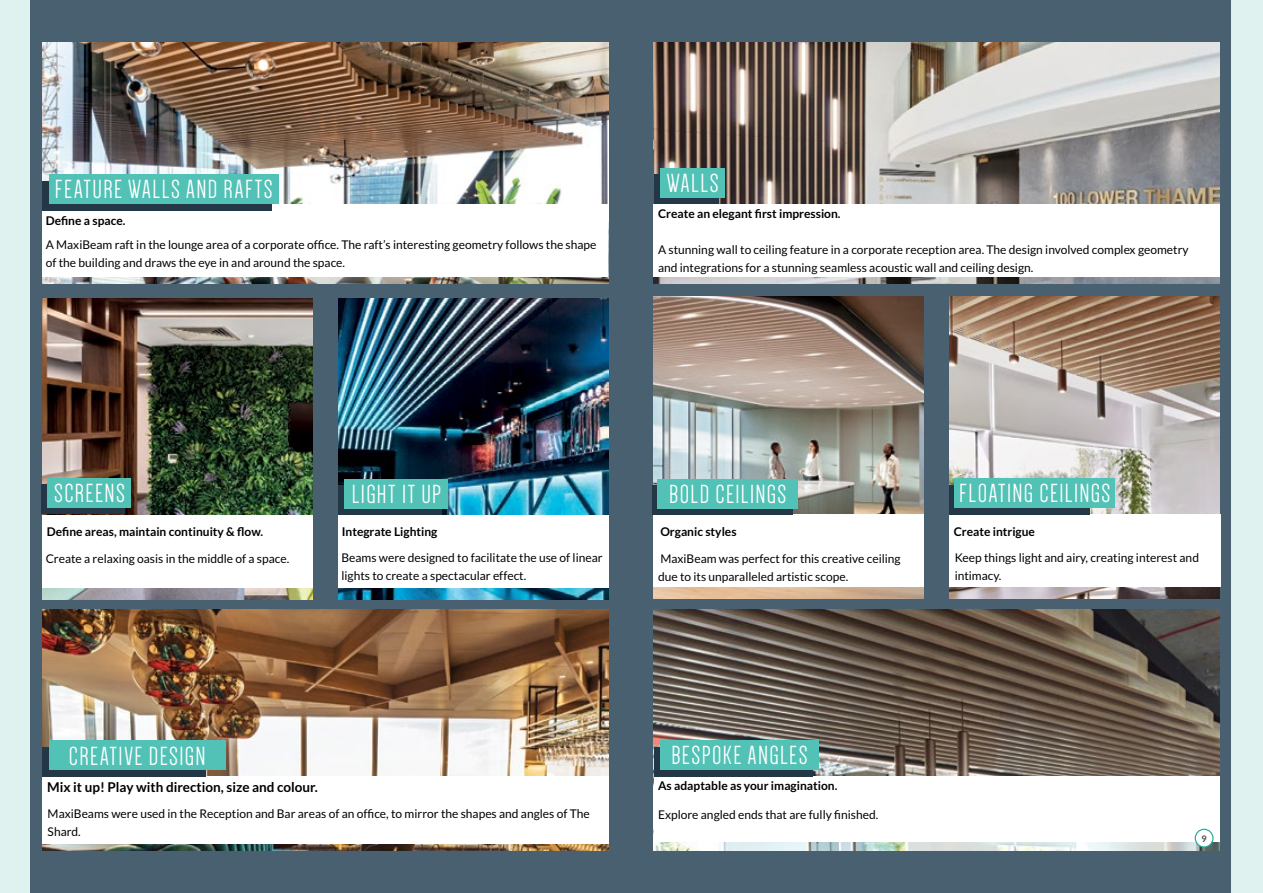
<style>
.page{position:relative;width:1263px;height:893px;background:#dff2ef}
.page>*{position:absolute;margin:0;border:0;box-sizing:border-box;transform-origin:0 0}
.t1{font:27px "Dense";letter-spacing:.055em;color:#fff}
.t2{font:700 13.5px "Lato";color:#000}
.t3{font:12px/18px "Lato";color:#000}
.t4{font:700 12px "Lato";color:#000}
.t5{font:700 9px "Lato";color:#464547}
</style>
<div class="page">
<div style="left:30px;top:0;width:1200px;height:893px;background:#486070"></div>
<img style="left:43px;top:609px;width:565px;height:241px">
<img style="left:654px;top:43px;width:565px;height:241px">
<img style="left:654px;top:609px;width:565px;height:241px">
<img style="left:43px;top:298px;width:270px;height:302px">
<img style="left:654px;top:297px;width:270px;height:301px">
<img style="left:338px;top:298px;width:270px;height:302px">
<img style="left:949px;top:297px;width:270px;height:301px">
<div style="left:653px;top:204px;width:567px;height:73px;background:#fff"></div>
<div style="left:654px;top:174px;width:65px;height:30px;background:#233746"></div>
<div style="left:660px;top:168px;width:65px;height:30px;background:#52c2b6"></div>
<div style="left:654px;top:777px;width:565px;height:65px;background:#fff"></div>
<div style="left:43px;top:777px;width:566px;height:67px;background:#fff"></div>
<div style="left:43px;top:515px;width:270px;height:72px;background:#fff"></div>
<div style="left:339px;top:515px;width:270px;height:72px;background:#fff"></div>
<div style="left:654px;top:514px;width:270px;height:72px;background:#fff"></div>
<div style="left:949px;top:514px;width:271px;height:72px;background:#fff"></div>
<svg style="left:41px;top:484px;width:83px;height:30px"></svg>
<div style="left:48px;top:478px;width:83px;height:29px;background:#52c2b6"></div>
<img style="left:43px;top:43px;width:565px;height:241px">
<div style="left:43px;top:204px;width:565px;height:72px;background:#fff"></div>
<div style="left:43px;top:181px;width:229px;height:30px;background:#233746"></div>
<div style="left:49px;top:174px;width:229px;height:30px;background:#52c2b6"></div>
<div style="left:43px;top:747px;width:163px;height:30px;background:#233746"></div>
<div style="left:49px;top:740px;width:176px;height:30px;background:#52c2b6"></div>
<div style="left:654px;top:747px;width:158px;height:29px;background:#233746"></div>
<div style="left:660px;top:740px;width:159px;height:30px;background:#52c2b6"></div>
<div style="left:338px;top:485px;width:104px;height:30px;background:#233746"></div>
<div style="left:345px;top:479px;width:103px;height:30px;background:#52c2b6"></div>
<div style="left:652px;top:485px;width:141px;height:30px;background:#233746"></div>
<div style="left:658px;top:479px;width:140px;height:30px;background:#52c2b6"></div>
<div style="left:949px;top:485px;width:141px;height:29px;background:#233746"></div>
<div style="left:955px;top:478px;width:160px;height:30px;background:#52c2b6"></div>
<div style="left:1195px;top:829px;width:18px;height:18px;background:#fff;border-radius:50%"></div>
<div style="left:1195px;top:829px;width:18px;height:19px;border:1px solid #27ab9a;border-radius:50%"></div>
<h1 class="t1" style="left:55px;top:176px;width:220px">FEATURE WALLS AND RAFTS</h1>
<p class="t4" style="left:46px;top:214px;width:81px">Define a space.</p>
<p class="t3" style="left:46px;top:236px;width:552px">A MaxiBeam raft in the lounge area of a corporate office. The raft’s interesting geometry follows the shape of the building and draws the eye in and around the space.</p>
<h1 class="t1" style="left:667px;top:170px;width:53px">WALLS</h1>
<p class="t4" style="left:658px;top:207px;width:184px">Create an elegant first impression.</p>
<p class="t3" style="left:658px;top:241px;width:532px">A stunning wall to ceiling feature in a corporate reception area. The design involved complex geometry and integrations for a stunning seamless acoustic wall and ceiling design.</p>
<h1 class="t1" style="left:54px;top:480px;width:72px">SCREENS</h1>
<p class="t4" style="left:47px;top:524px;width:218px">Define areas, maintain continuity &amp; flow.</p>
<p class="t4" style="left:342px;top:524px;width:97px">Integrate Lighting</p>
<p class="t4" style="left:660px;top:524px;width:78px">Organic styles</p>
<p class="t4" style="left:954px;top:524px;width:83px">Create intrigue</p>
<h1 class="t1" style="left:352px;top:481px;width:91px">LIGHT IT UP</h1>
<h1 class="t1" style="left:669px;top:481px;width:119px">BOLD CEILINGS</h1>
<h1 class="t1" style="left:959px;top:480px;width:153px">FLOATING CEILINGS</h1>
<p class="t3" style="left:46px;top:549px;width:245px">Create a relaxing oasis in the middle of a space.</p>
<p class="t3" style="left:341px;top:549px;width:263px">Beams were designed to facilitate the use of linear lights to create a spectacular effect.</p>
<p class="t3" style="left:658px;top:550px;width:244px">MaxiBeam was perfect for this creative ceiling due to its unparalleled artistic scope.</p>
<p class="t3" style="left:955px;top:549px;width:246px">Keep things light and airy, creating interest and intimacy.</p>
<h1 class="t1" style="left:69px;top:742px;width:138px">CREATIVE DESIGN</h1>
<h1 class="t1" style="left:671px;top:742px;width:138px">BESPOKE ANGLES</h1>
<p class="t2" style="left:47px;top:779px;width:272px">Mix it up! Play with direction, size and colour.</p>
<p class="t3" style="left:48px;top:804px;width:544px">MaxiBeams were used in the Reception and Bar areas of an office, to mirror the shapes and angles of The<br>Shard.</p>
<p class="t4" style="left:658px;top:779px;width:181px">As adaptable as your imagination.</p>
<p class="t3" style="left:658px;top:805px;width:222px">Explore angled ends that are fully finished.</p>
<p class="t5" style="left:1201px;top:833px;width:7px">9</p>
</div>
